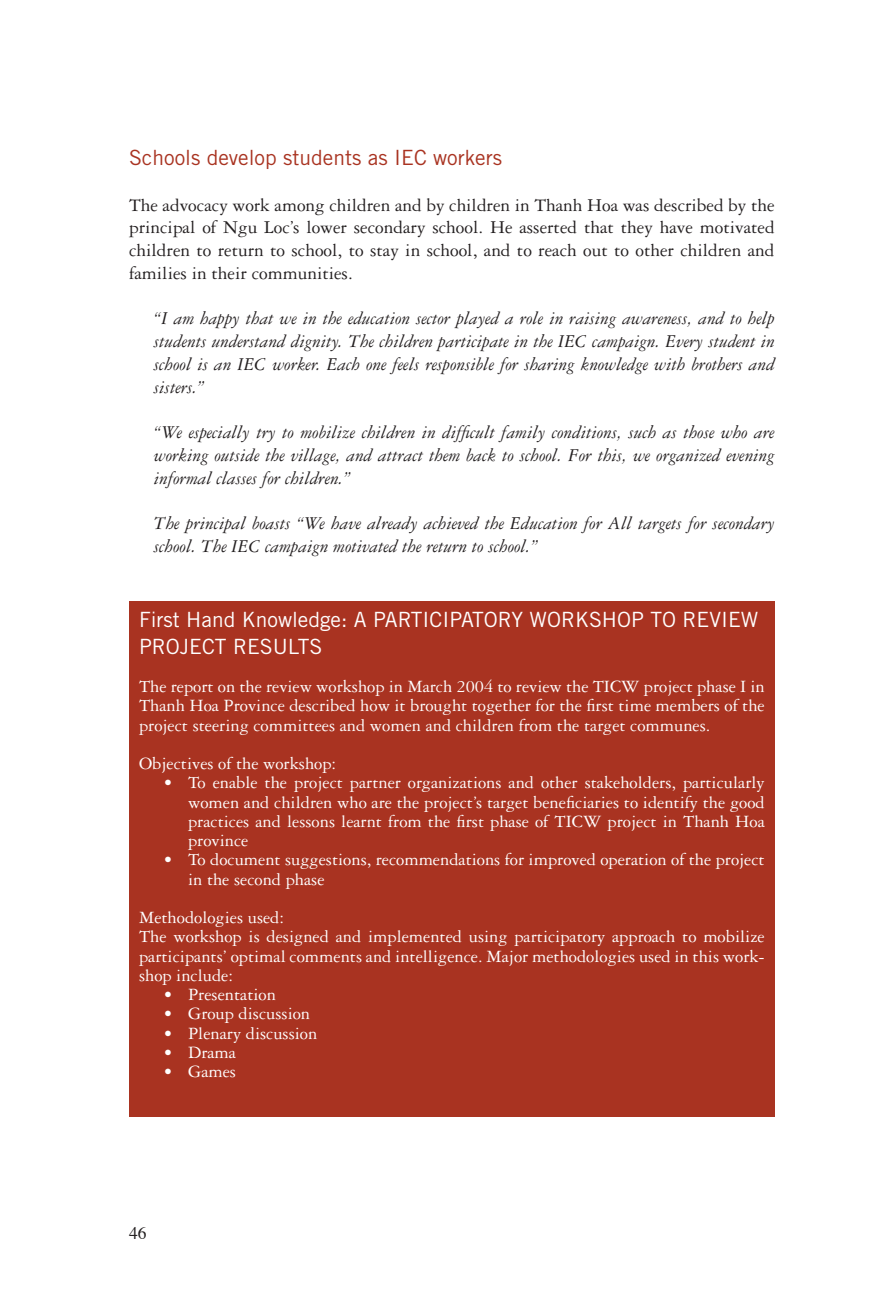
<style>
.page{position:relative;width:874px;height:1310px;background:#fff}
.page>*{position:absolute;margin:0;border:0;box-sizing:border-box;transform-origin:0 0}
.t1{font:21px/26.2px "Trade Gothic";color:#fff}
.t2{font:21px "Trade Gothic";color:#a93321}
.t3{font:italic 19.25px/22.8px "Garamond Three";color:#231f20;text-align:justify}
.t4{font:19.25px/22.8px "Garamond Three";color:#231f20;text-align:justify}
.t5{font:18.38px/19.2px "Garamond Three";color:#fff;text-align:justify}
.t6{font:17.5px "Times";color:#231f20}
</style>
<div class="page">
<div style="left:129px;top:601px;width:645px;height:515px;background:#a93321"></div>
<p class="t2" style="left:129px;top:145px;width:374px">Schools develop students as IEC workers</p>
<p class="t4" style="left:129px;top:194px;width:646px">The advocacy work among children and by children in Thanh Hoa was described by the principal of Ngu Loc’s lower secondary school. He asserted that they have motivated children to return to school, to stay in school, and to reach out to other children and families in their communities.</p>
<p class="t3" style="left:154px;top:307px;width:622px">“I am happy that we in the education sector played a role in raising awareness, and to help students understand dignity. The children participate in the IEC campaign. Every student in school is an IEC worker. Each one feels responsible for sharing knowledge with brothers and sisters.”</p>
<p class="t3" style="left:154px;top:421px;width:622px">“We especially try to mobilize children in difficult family conditions, such as those who are working outside the village, and attract them back to school. For this, we organized evening informal classes for children.”</p>
<p class="t3" style="left:154px;top:512px;width:622px">The principal boasts “We have already achieved the Education for All targets for secondary school. The IEC campaign motivated the return to school.”</p>
<p class="t1" style="left:139px;top:606px;width:620px">First Hand Knowledge: A PARTICIPATORY WORKSHOP TO REVIEW<br>PROJECT RESULTS</p>
<p class="t5" style="left:139px;top:677px;width:627px">The report on the review workshop in March 2004 to review the TICW project phase I in Thanh Hoa Province described how it brought together for the first time members of the project steering committees and women and children from the target communes.</p>
<p class="t5" style="left:139px;top:754px;width:198px">Objectives of the workshop:</p>
<p class="t5" style="left:188px;top:773px;width:578px;text-indent:-25px">• To enable the project partner organizations and other stakeholders, particularly women and children who are the project’s target beneficiaries to identify the good practices and lessons learnt from the first phase of TICW project in Thanh Hoa province</p>
<p class="t5" style="left:188px;top:850px;width:578px;text-indent:-24px">• To document suggestions, recommendations for improved operation of the project in the second phase</p>
<p class="t5" style="left:139px;top:908px;width:627px;text-align:left">Methodologies used:<br>The workshop is designed and implemented using participatory approach to mobilize participants’ optimal comments and intelligence. Major methodologies used in this work&shy;shop include:</p>
<p class="t5" style="left:163px;top:985px;width:114px">• Presentation</p>
<p class="t5" style="left:163px;top:1004px;width:148px">• Group discussion</p>
<p class="t5" style="left:163px;top:1023px;width:155px">• Plenary discussion</p>
<p class="t5" style="left:163px;top:1043px;width:74px">• Drama</p>
<p class="t5" style="left:163px;top:1062px;width:74px">• Games</p>
<p class="t6" style="left:129px;top:1216px;width:19px">46</p>
</div>
